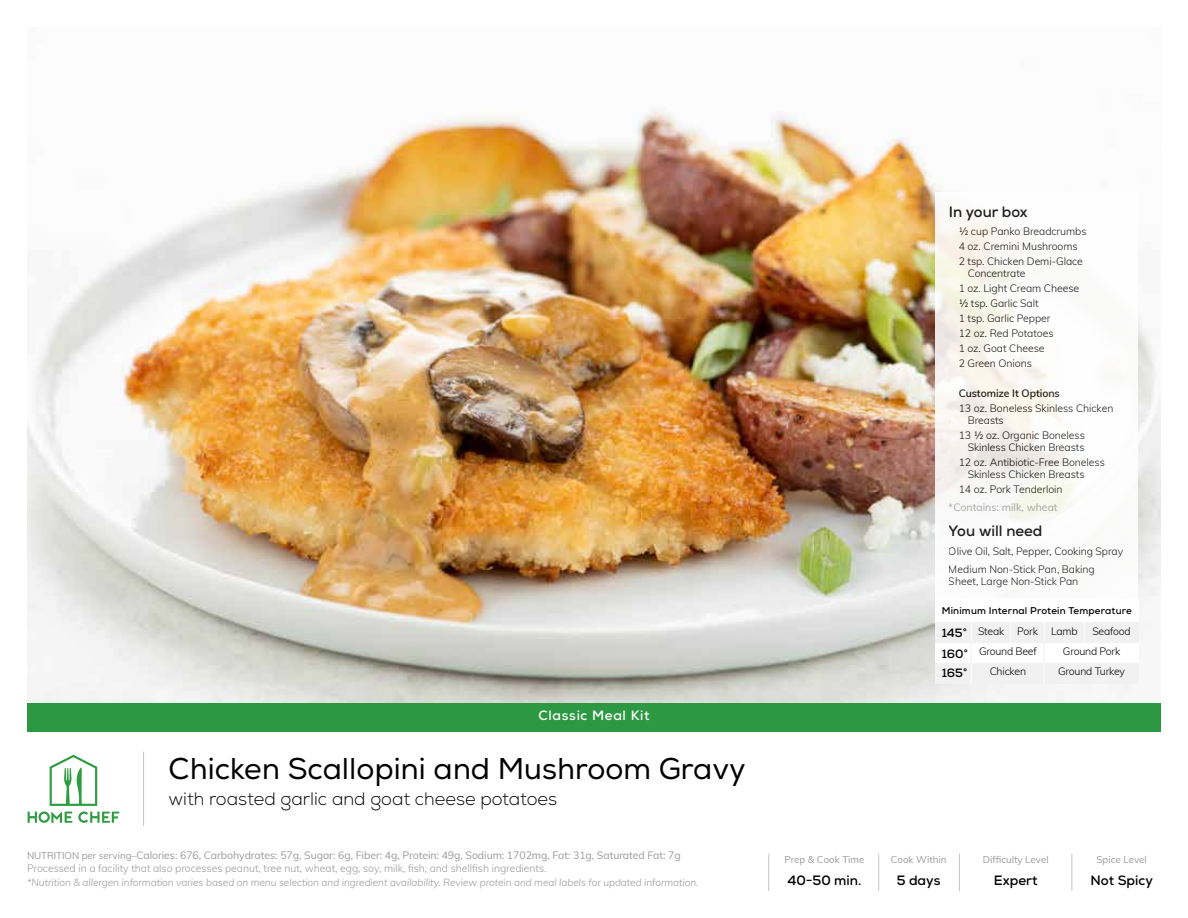
<style>
.page{position:relative;width:1188px;height:918px;background:#fff}
.page>*{position:absolute;margin:0;border:0;box-sizing:border-box;transform-origin:0 0}
.t1{font:30px "Nexa";color:#000}
.t2{font:300 18px "Nexa";color:#000}
.t3{font:700 15px "Nexa";color:#000}
.t4{font:700 13.5px "Nexa";color:#000}
.t5{font:700 13.5px "Nexa";letter-spacing:.05em;color:#fff}
.t6{font:700 12px/20px "Nexa";color:#000;text-align:justify}
.t7{font:300 10.5px/15px "Muli";letter-spacing:-.005em;color:#000}
.t8{font:300 10.5px/13.5px "Muli";letter-spacing:-.005em;color:#9a9a9a}
.t9{font:10.5px "Muli";color:#9a9a9a}
.t10{font:600 10.5px "Muli";letter-spacing:-.005em;color:#000}
.t11{font:italic 300 10.2px "Muli";letter-spacing:-.005em;color:#9a9a9a}
.t12{font:9.75px "Muli";color:#9a9a9a}
.t13{font:700 9.75px "Nexa";letter-spacing:.02em;color:#000}
.s1{font-weight:400;font-size:9.75px}
.s2{font-weight:400}
</style>
<div class="page">
<img style="left:27px;top:111px;width:1134px;height:592px">
<hr style="left:143px;top:752px;width:1px;height:74px;background:#c7c6c5">
<hr style="left:878px;top:854px;width:1px;height:37px;background:#c7c6c5">
<hr style="left:768px;top:854px;width:1px;height:37px;background:#c7c6c5">
<hr style="left:959px;top:854px;width:1px;height:37px;background:#c7c6c5">
<hr style="left:1071px;top:854px;width:1px;height:37px;background:#c7c6c5">
<svg style="left:28px;top:755px;width:91px;height:68px"></svg>
<svg style="left:935px;top:193px;width:203px;height:406px"></svg>
<div style="left:935px;top:599px;width:203px;height:85px;background:#fff"></div>
<div style="left:935px;top:663px;width:203px;height:21px;background:#f1f1f1"></div>
<div style="left:935px;top:622px;width:203px;height:21px;background:#f1f1f1"></div>
<div style="left:27px;top:703px;width:1134px;height:28px;background:#2c9942"></div>
<p class="t5" style="left:538px;top:707px;width:113px">Classic Meal Kit</p>
<h1 class="t1" style="left:168px;top:751px;width:579px">Chicken Scallopini and Mushroom Gravy</h1>
<h2 class="t2" style="left:168px;top:788px;width:390px">with roasted garlic and goat cheese potatoes</h2>
<p class="t8" style="left:27px;top:848px;width:655px"><span class="s1">NUTRITION per serving–</span><span class="s2">Calories: 676, Carbohydrates: 57g, Sugar: 6g, Fiber: 4g, Protein: 49g, Sodium: 1702mg, Fat: 31g, Saturated Fat: 7g<br></span>Processed in a facility that also processes peanut, tree nut, wheat, egg, soy, milk, fish, and shellfish ingredients.</p>
<p class="t11" style="left:27px;top:875px;width:673px">*Nutrition &amp; allergen information varies based on menu selection and ingredient availability. Review protein and meal labels for updated information.</p>
<h3 class="t3" style="left:949px;top:202px;width:80px">In your box</h3>
<p class="t7" style="left:959px;top:223px;width:129px">½ cup Panko Breadcrumbs<br>4 oz. Cremini Mushrooms<br>2 tsp. Chicken Demi-Glace</p>
<p class="t7" style="left:959px;top:265px;width:122px;text-indent:9px">Concentrate<br>1 oz. Light Cream Cheese ½ tsp. Garlic Salt<br>1 tsp. Garlic Pepper<br>12 oz. Red Potatoes<br>1 oz. Goat Cheese<br>2 Green Onions</p>
<p class="t10" style="left:959px;top:386px;width:103px">Customize It Options</p>
<p class="t7" style="left:968px;top:402px;width:147px;line-height:12px;text-indent:-9px">13 oz. Boneless Skinless Chicken<br>Breasts</p>
<p class="t7" style="left:959px;top:429px;width:128px;line-height:12px;text-align:right">13 ½ oz. Organic Boneless<br>Skinless Chicken Breasts</p>
<p class="t7" style="left:968px;top:456px;width:139px;line-height:12px;text-indent:-9px">12 oz. Antibiotic-Free Boneless<br>Skinless Chicken Breasts</p>
<p class="t7" style="left:959px;top:482px;width:106px">14 oz. Pork Tenderloin</p>
<p class="t9" style="left:949px;top:500px;width:110px">*Contains: milk, wheat</p>
<h3 class="t3" style="left:949px;top:521px;width:95px">You will need</h3>
<p class="t7" style="left:949px;top:541px;width:176px;line-height:18.8px">Olive Oil, Salt, Pepper, Cooking Spray<br>Medium Non-Stick Pan, Baking</p>
<p class="t7" style="left:949px;top:574px;width:131px">Sheet, Large Non-Stick Pan</p>
<p class="t13" style="left:942px;top:604px;width:192px">Minimum Internal Protein Temperature</p>
<p class="t7" style="left:978px;top:623px;width:28px">Steak</p>
<p class="t7" style="left:1051px;top:623px;width:28px">Lamb</p>
<p class="t7" style="left:1092px;top:623px;width:40px">Seafood</p>
<p class="t7" style="left:1058px;top:664px;width:68px">Ground Turkey</p>
<p class="t7" style="left:1017px;top:623px;width:22px">Pork</p>
<p class="t7" style="left:990px;top:664px;width:38px">Chicken</p>
<p class="t6" style="left:942px;top:623px;width:28px">145° 160° 165°</p>
<p class="t7" style="left:979px;top:643px;width:59px">Ground Beef</p>
<p class="t7" style="left:1063px;top:643px;width:59px">Ground Pork</p>
<p class="t12" style="left:784px;top:853px;width:82px">Prep &amp; Cook Time</p>
<p class="t12" style="left:891px;top:853px;width:57px">Cook Within</p>
<p class="t12" style="left:983px;top:853px;width:67px">Difficulty Level</p>
<p class="t12" style="left:1097px;top:853px;width:52px">Spice Level</p>
<p class="t4" style="left:787px;top:872px;width:75px">40-50 min.</p>
<p class="t4" style="left:897px;top:871px;width:45px">5 days</p>
<p class="t4" style="left:994px;top:872px;width:45px">Expert</p>
<p class="t4" style="left:1091px;top:872px;width:64px">Not Spicy</p>
</div>
